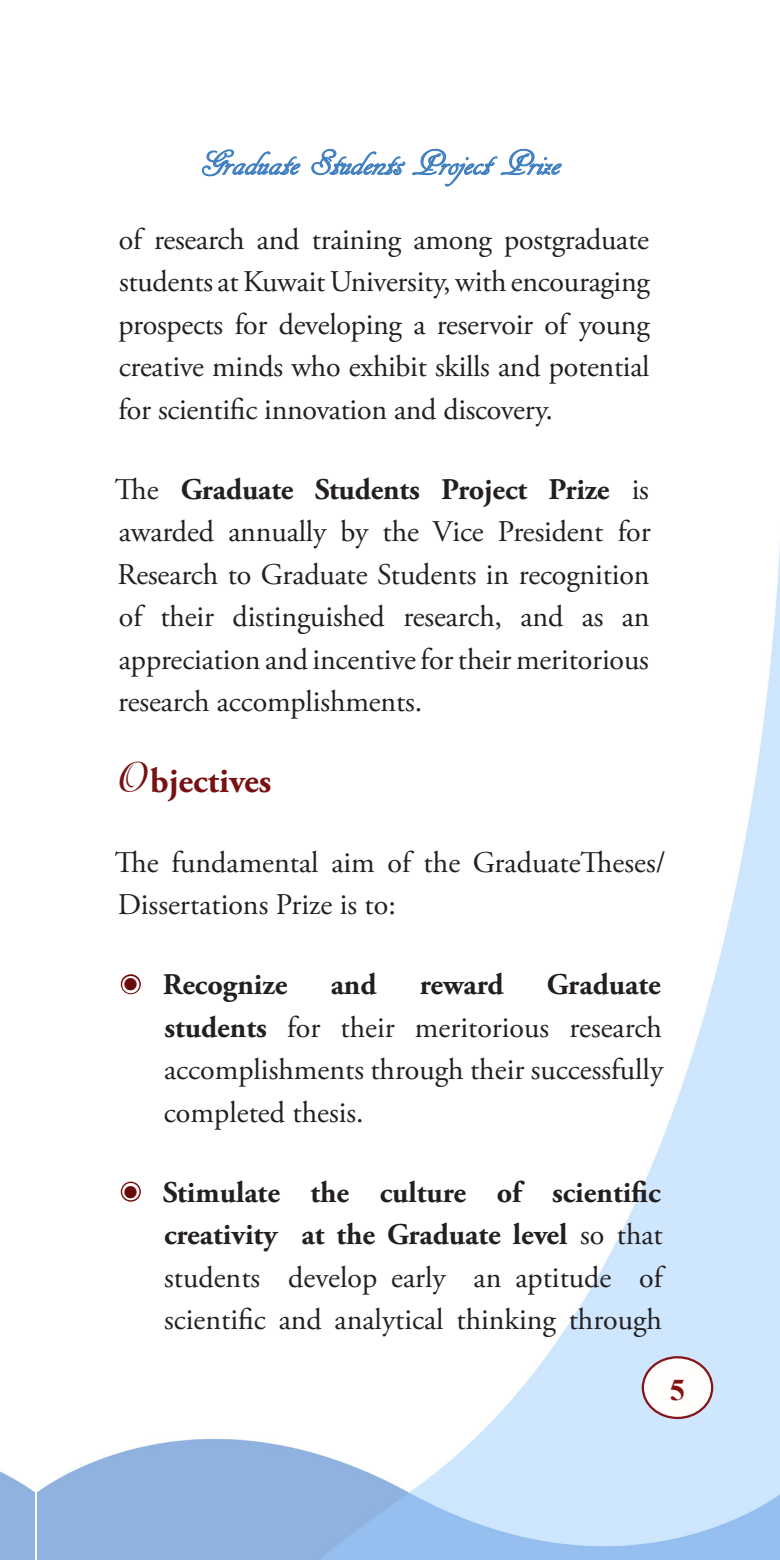
<style>
.page{position:relative;width:780px;height:1560px;background:#fff}
.page>*{position:absolute;margin:0;border:0;box-sizing:border-box;transform-origin:0 0}
.t1{font:37.5px "ARDECODE";color:#4181c3}
.t2{font:700 35px "Adobe Garamond Pro";color:#791113}
.t3{font:34.5px "Carmine Tango";color:#fff}
.t4{font:30px/42.5px "Adobe Garamond Pro";color:#231f20;text-align:justify}
.t5{font:700 30px "Adobe Garamond Pro";color:#231f20}
.t6{font:700 30px "Times New Roman";color:#821416}
.t7{font:24.5px "Carmine Tango";color:#690a0c}
.s1{font-weight:700}
.s2{font-family:"Adorable";font-weight:400;font-size:47.5px}
</style>
<div class="page">
<img style="left:0;top:1471px;width:34px;height:88px">
<img style="left:37px;top:543px;width:743px;height:1016px">
<div style="left:642px;top:1356px;width:70px;height:61px;background:#fffefc;border-radius:50%"></div>
<div style="left:641px;top:1355px;width:72px;height:63px;border:2px solid #851518;border-radius:50%"></div>
<svg style="left:202px;top:149px;width:99px;height:28px"></svg>
<svg style="left:311px;top:148px;width:251px;height:39px"></svg>
<svg style="left:119px;top:972px;width:24px;height:23px"></svg>
<svg style="left:119px;top:1179px;width:24px;height:24px"></svg>
<p class="t1" style="left:194px;top:141px;width:368px">Graduate Students Project Prize</p>
<p class="t4" style="left:118px;top:219px;width:533px">of research and training among postgraduate students at Kuwait University, with encouraging prospects for developing a reservoir of young creative minds who exhibit skills and potential for scientific innovation and discovery.</p>
<p class="t4" style="left:115px;top:469px;width:537px">The <span class="s1">Graduate Students Project Prize</span> is awarded annually by the Vice President for Research to Graduate Students in recognition of their distinguished research, and as an appreciation and incentive for their meritorious research accomplishments.</p>
<p class="t2" style="left:117px;top:760px;width:155px"><span class="s2">O</span>bjectives</p>
<p class="t4" style="left:115px;top:841px;width:552px">The fundamental aim of the GraduateTheses/<br>Dissertations Prize is to:</p>
<p class="t5" style="left:124px;top:967px;width:165px">• Recognize</p>
<p class="t5" style="left:330px;top:967px;width:47px">and</p>
<p class="t5" style="left:420px;top:967px;width:85px">reward</p>
<p class="t4" style="left:164px;top:964px;width:500px;text-indent:383px"><span class="s1">Graduate students</span> for their meritorious research accomplishments through their successfully completed thesis.</p>
<p class="t3" style="left:118px;top:964px;width:26px">•</p>
<p class="t7" style="left:122px;top:970px;width:19px">•</p>
<p class="t4" style="left:164px;top:1171px;width:500px;text-indent:-39px">• <span class="s1">Stimulate the culture of scientific creativity at the Graduate level</span> so that students develop early an aptitude of scientific and analytical thinking through</p>
<p class="t3" style="left:118px;top:1171px;width:26px">•</p>
<p class="t7" style="left:122px;top:1177px;width:19px">•</p>
<p class="t6" style="left:669px;top:1368px;width:17px">5</p>
</div>
